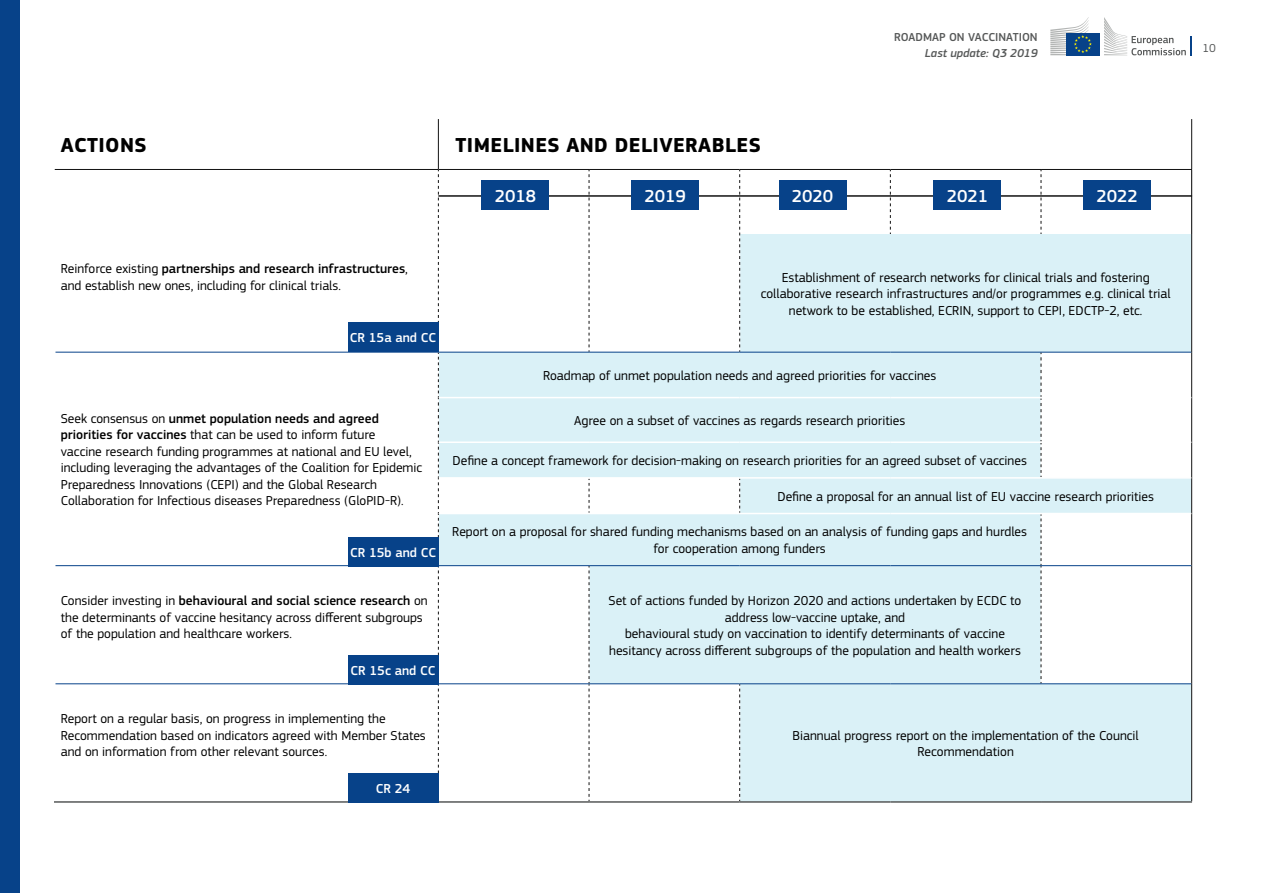
<style>
.page{position:relative;width:1263px;height:893px;background:#fff}
.page>*{position:absolute;margin:0;border:0;box-sizing:border-box;transform-origin:0 0}
.t1{font:700 21px "EC Square Sans Pro";letter-spacing:.02em;color:#000}
.t2{font:500 18px "EC Square Sans Pro";color:#fff}
.t3{font:13.5px/16.5px "EC Square Sans Pro";color:#000}
.t4{font:500 13.5px "EC Square Sans Pro";color:#fff}
.t5{font:500 12px "EC Square Sans Pro";color:#565858}
.t6{font:italic 500 12px "EC Square Sans Pro";color:#565858}
.t7{font:12px "EC Square Sans Pro";color:#565858}
.s1{font-weight:500}
</style>
<div class="page">
<svg style="left:1104px;top:17px;width:88px;height:38px"></svg>
<div style="left:1066px;top:33px;width:34px;height:22px;background:#074289"></div>
<svg style="left:1050px;top:17px;width:42px;height:38px"></svg>
<div style="left:0;top:0;width:19px;height:893px;background:#074289"></div>
<svg style="left:439px;top:234px;width:752px;height:567px;fill:#daf1f7"></svg>
<hr style="left:1191px;top:119px;width:1px;height:50px;background:#121212">
<hr style="left:1191px;top:170px;width:1px;height:64px;background:#000">
<hr style="left:55px;top:169px;width:383px;height:1px;background:#121212">
<hr style="left:438px;top:169px;width:151px;height:1px;background:#121212">
<hr style="left:589px;top:169px;width:151px;height:1px;background:#121212">
<hr style="left:740px;top:169px;width:150px;height:1px;background:#121212">
<svg style="left:890px;top:170px;width:1px;height:64px"></svg>
<hr style="left:890px;top:169px;width:151px;height:1px;background:#121212">
<svg style="left:1041px;top:170px;width:1px;height:64px"></svg>
<hr style="left:1041px;top:169px;width:151px;height:1px;background:#121212">
<svg style="left:589px;top:170px;width:1px;height:182px"></svg>
<svg style="left:739px;top:170px;width:1px;height:182px"></svg>
<hr style="left:1191px;top:234px;width:1px;height:118px;background:#121212">
<svg style="left:438px;top:170px;width:1px;height:631px"></svg>
<svg style="left:589px;top:479px;width:1px;height:34px"></svg>
<svg style="left:589px;top:566px;width:1px;height:235px"></svg>
<svg style="left:739px;top:479px;width:1px;height:34px"></svg>
<svg style="left:739px;top:684px;width:1px;height:117px"></svg>
<hr style="left:1191px;top:478px;width:1px;height:35px;background:#121212">
<hr style="left:1191px;top:684px;width:1px;height:117px;background:#121212">
<svg style="left:1041px;top:353px;width:1px;height:124px"></svg>
<svg style="left:1041px;top:514px;width:1px;height:169px"></svg>
<hr style="left:1191px;top:352px;width:1px;height:46px;background:#121212">
<hr style="left:1191px;top:398px;width:1px;height:44px;background:#121212">
<hr style="left:1191px;top:442px;width:1px;height:36px;background:#121212">
<hr style="left:1191px;top:513px;width:1px;height:53px;background:#121212">
<hr style="left:1191px;top:566px;width:1px;height:118px;background:#121212">
<hr style="left:439px;top:397px;width:150px;height:1px;background:#fff">
<hr style="left:589px;top:397px;width:151px;height:1px;background:#fff">
<hr style="left:740px;top:397px;width:150px;height:1px;background:#fff">
<hr style="left:890px;top:397px;width:151px;height:1px;background:#fff">
<hr style="left:1041px;top:397px;width:150px;height:1px;background:#fff">
<hr style="left:439px;top:441px;width:150px;height:2px;background:#fff">
<hr style="left:589px;top:441px;width:151px;height:2px;background:#fff">
<hr style="left:740px;top:441px;width:150px;height:2px;background:#fff">
<hr style="left:890px;top:441px;width:151px;height:2px;background:#fff">
<hr style="left:1041px;top:441px;width:150px;height:2px;background:#fff">
<hr style="left:439px;top:477px;width:150px;height:2px;background:#fff">
<hr style="left:589px;top:477px;width:151px;height:2px;background:#fff">
<hr style="left:740px;top:477px;width:150px;height:2px;background:#fff">
<hr style="left:890px;top:477px;width:151px;height:2px;background:#fff">
<hr style="left:1041px;top:477px;width:150px;height:2px;background:#fff">
<hr style="left:439px;top:513px;width:150px;height:1px;background:#fff">
<hr style="left:589px;top:513px;width:151px;height:1px;background:#fff">
<hr style="left:740px;top:513px;width:150px;height:1px;background:#fff">
<hr style="left:890px;top:513px;width:151px;height:1px;background:#fff">
<hr style="left:1041px;top:513px;width:150px;height:1px;background:#fff">
<hr style="left:438px;top:119px;width:1px;height:50px;background:#121212">
<hr style="left:1041px;top:352px;width:150px;height:1px;background:#074289">
<hr style="left:56px;top:352px;width:382px;height:1px;background:#074289">
<hr style="left:438px;top:352px;width:151px;height:1px;background:#074289">
<hr style="left:589px;top:352px;width:151px;height:1px;background:#074289">
<hr style="left:740px;top:352px;width:150px;height:1px;background:#074289">
<hr style="left:890px;top:352px;width:151px;height:1px;background:#074289">
<hr style="left:56px;top:565px;width:382px;height:1px;background:#074289">
<hr style="left:438px;top:565px;width:151px;height:1px;background:#074289">
<hr style="left:589px;top:565px;width:151px;height:1px;background:#074289">
<hr style="left:740px;top:565px;width:150px;height:1px;background:#074289">
<hr style="left:890px;top:565px;width:151px;height:1px;background:#074289">
<hr style="left:1041px;top:565px;width:150px;height:1px;background:#074289">
<hr style="left:56px;top:683px;width:382px;height:1px;background:#074289">
<hr style="left:438px;top:683px;width:151px;height:1px;background:#074289">
<hr style="left:589px;top:683px;width:151px;height:1px;background:#074289">
<hr style="left:740px;top:683px;width:150px;height:1px;background:#074289">
<hr style="left:890px;top:683px;width:151px;height:1px;background:#074289">
<hr style="left:1041px;top:683px;width:150px;height:1px;background:#074289">
<hr style="left:54px;top:801px;width:384px;height:2px;background:#565858">
<hr style="left:438px;top:801px;width:151px;height:2px;background:#565858">
<hr style="left:589px;top:801px;width:151px;height:2px;background:#565858">
<hr style="left:740px;top:801px;width:150px;height:2px;background:#565858">
<hr style="left:890px;top:801px;width:151px;height:2px;background:#565858">
<hr style="left:1041px;top:801px;width:151px;height:2px;background:#565858">
<div style="left:348px;top:323px;width:90px;height:29px;background:#074289"></div>
<div style="left:348px;top:537px;width:90px;height:30px;background:#074289"></div>
<div style="left:348px;top:655px;width:90px;height:30px;background:#074289"></div>
<div style="left:348px;top:773px;width:90px;height:30px;background:#074289"></div>
<hr style="left:438px;top:195px;width:754px;height:2px;background:#121212">
<div style="left:482px;top:180px;width:67px;height:30px;background:#074289"></div>
<div style="left:631px;top:180px;width:68px;height:30px;background:#074289"></div>
<div style="left:779px;top:180px;width:67px;height:30px;background:#074289"></div>
<div style="left:934px;top:180px;width:67px;height:30px;background:#074289"></div>
<div style="left:1083px;top:180px;width:68px;height:30px;background:#074289"></div>
<h1 class="t1" style="left:61px;top:132px;width:87px">ACTIONS</h1>
<h1 class="t1" style="left:456px;top:132px;width:307px">TIMELINES AND DELIVERABLES</h1>
<p class="t5" style="left:894px;top:30px;width:145px">ROADMAP ON VACCINATION</p>
<p class="t6" style="left:925px;top:46px;width:114px">Last update: Q3 2019</p>
<h2 class="t2" style="left:495px;top:186px;width:43px">2018</h2>
<h2 class="t2" style="left:644px;top:186px;width:43px">2019</h2>
<h2 class="t2" style="left:792px;top:186px;width:43px">2020</h2>
<h2 class="t2" style="left:947px;top:186px;width:43px">2021</h2>
<h2 class="t2" style="left:1096px;top:186px;width:43px">2022</h2>
<p class="t3" style="left:61px;top:261px;width:349px">Reinforce existing <span class="s1">partnerships and research infrastructures</span>, and establish new ones, including for clinical trials.</p>
<p class="t3" style="left:761px;top:269px;width:411px;text-align:center">Establishment of research networks for clinical trials and fostering collaborative research infrastructures and/or programmes e.g. clinical trial network to be established, ECRIN, support to CEPI, EDCTP-2, etc.</p>
<p class="t4" style="left:350px;top:330px;width:88px">CR 15a and CC</p>
<p class="t3" style="left:61px;top:410px;width:363px">Seek consensus on <span class="s1">unmet population needs and agreed priorities for vaccines</span> that can be used to inform future<br>vaccine research funding programmes at national and EU level, including leveraging the advantages of the Coalition for Epidemic Preparedness Innovations (CEPI) and the Global Research Collaboration for Infectious diseases Preparedness (GloPID-R).</p>
<p class="t4" style="left:350px;top:544px;width:87px">CR 15b and CC</p>
<p class="t3" style="left:543px;top:367px;width:395px">Roadmap of unmet population needs and agreed priorities for vaccines</p>
<p class="t3" style="left:574px;top:412px;width:333px">Agree on a subset of vaccines as regards research priorities</p>
<p class="t3" style="left:452px;top:452px;width:576px">Define a concept framework for decision-making on research priorities for an agreed subset of vaccines</p>
<p class="t3" style="left:777px;top:488px;width:378px">Define a proposal for an annual list of EU vaccine research priorities</p>
<p class="t3" style="left:452px;top:524px;width:576px;text-align:center">Report on a proposal for shared funding mechanisms based on an analysis of funding gaps and hurdles for cooperation among funders</p>
<p class="t3" style="left:61px;top:592px;width:368px">Consider investing in <span class="s1">behavioural and social science research</span> on the determinants of vaccine hesitancy across different subgroups of the population and healthcare workers.</p>
<p class="t3" style="left:609px;top:592px;width:414px;text-align:center">Set of actions funded by Horizon 2020 and actions undertaken by ECDC to address low-vaccine uptake, and<br>behavioural study on vaccination to identify determinants of vaccine hesitancy across different subgroups of the population and health workers</p>
<p class="t4" style="left:351px;top:662px;width:86px">CR 15c and CC</p>
<p class="t3" style="left:61px;top:710px;width:367px">Report on a regular basis, on progress in implementing the<br>Recommendation based on indicators agreed with Member States and on information from other relevant sources.</p>
<p class="t4" style="left:376px;top:780px;width:36px">CR 24</p>
<p class="t3" style="left:792px;top:727px;width:348px;text-align:center">Biannual progress report on the implementation of the Council<br>Recommendation</p>
<p class="t7" style="left:1202px;top:41px;width:15px">10</p>
</div>
